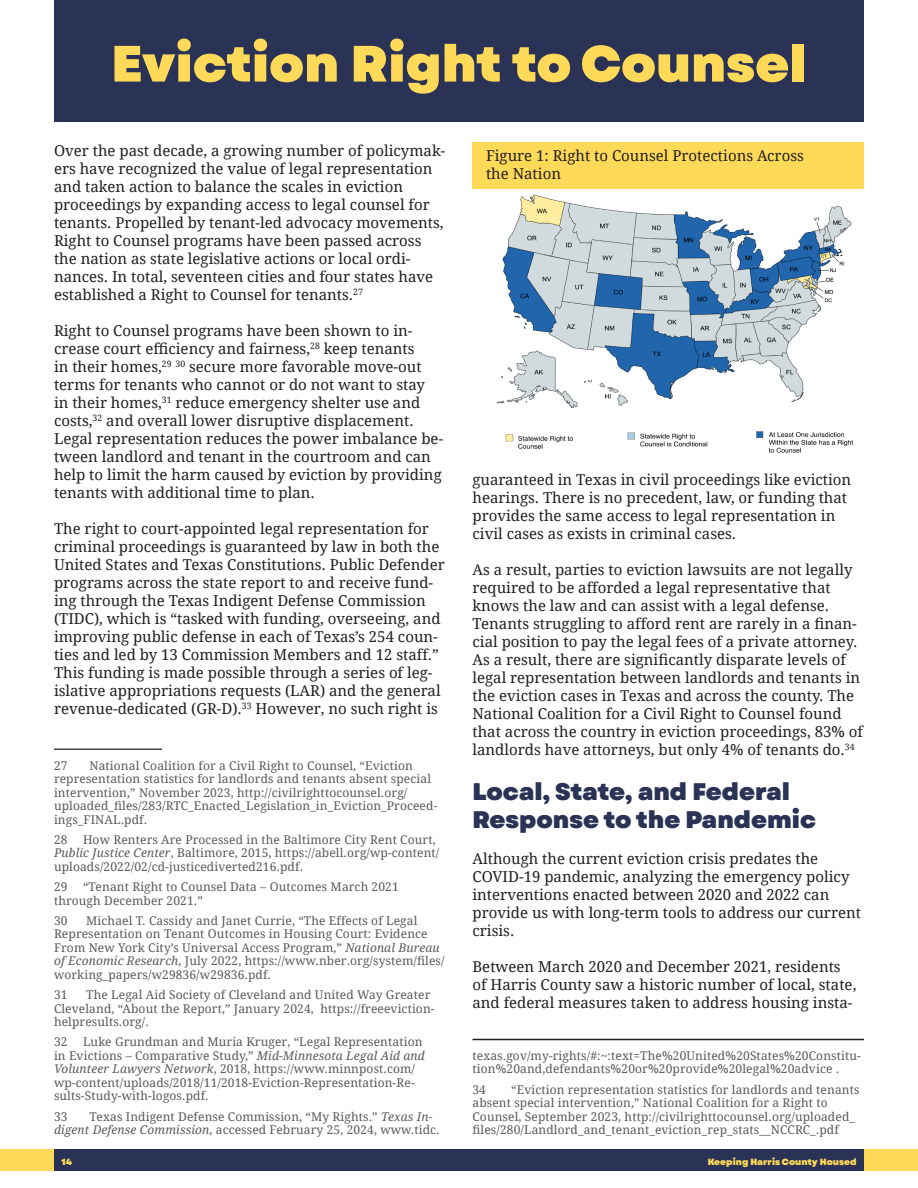
<style>
.page{position:relative;width:918px;height:1188px;background:#fff}
.page>*{position:absolute;margin:0;border:0;box-sizing:border-box;transform-origin:0 0}
.Heading_1{font:800 51px "Garet";color:#ffda59}
.section_header{font:800 24px/27.6px "Garet";color:#2a3255}
.t1{font:15px/18px "Droid Serif";color:#231f20}
.Footnotes{font:12px/13.5px "Droid Serif";letter-spacing:.01em;color:#585b5a}
.t2{font:800 9px "Garet";color:#ffda59}
.s1{font-style:italic}
</style>
<div class="page">
<div style="left:0;top:1149px;width:918px;height:22px;background:#ffda59"></div>
<div style="left:54px;top:1149px;width:810px;height:22px;background:#2a3255"></div>
<div style="left:54px;top:0;width:810px;height:122px;background:#2a3255"></div>
<hr style="left:54px;top:748px;width:108px;height:2px;background:#444">
<hr style="left:472px;top:1039px;width:392px;height:1px;background:#231f20">
<img style="left:496px;top:194px;width:357px;height:259px">
<div style="left:472px;top:142px;width:392px;height:29px;background:#ffda59"></div>
<div style="left:472px;top:160px;width:392px;height:29px;background:#ffda59"></div>
<div style="left:477px;top:409px;width:81px;height:21px;background:#fff"></div>
<p class="Heading_1" style="left:111px;top:30px;width:697px">Eviction Right to Counsel</p>
<p class="t1" style="left:54px;top:142px;width:393px">Over the past decade, a growing number of policymak&shy;ers have recognized the value of legal representation and taken action to balance the scales in eviction proceedings by expanding access to legal counsel for tenants. Propelled by tenant-led advocacy movements, Right to Counsel programs have been passed across the nation as state legislative actions or local ordi&shy;nances. In total, seventeen cities and four states have established a Right to Counsel for tenants.<sup>27</sup></p>
<p class="t1" style="left:54px;top:322px;width:391px">Right to Counsel programs have been shown to in&shy;crease court efficiency and fairness,<sup>28</sup> keep tenants<br>in their homes,<sup>29</sup> <sup>30</sup> secure more favorable move-out terms for tenants who cannot or do not want to stay<br>in their homes,<sup>31</sup> reduce emergency shelter use and costs,<sup>32</sup> and overall lower disruptive displacement.<br>Legal representation reduces the power imbalance be&shy;tween landlord and tenant in the courtroom and can help to limit the harm caused by eviction by providing tenants with additional time to plan.</p>
<p class="t1" style="left:54px;top:520px;width:392px">The right to court-appointed legal representation for criminal proceedings is guaranteed by law in both the United States and Texas Constitutions. Public Defender programs across the state report to and receive fund&shy;ing through the Texas Indigent Defense Commission (TIDC), which is “tasked with funding, overseeing, and improving public defense in each of Texas’s 254 coun&shy;ties and led by 13 Commission Members and 12 staff.” This funding is made possible through a series of leg&shy;islative appropriations requests (LAR) and the general revenue-dedicated (GR-D).<sup>33</sup> However, no such right is</p>
<p class="Footnotes" style="left:54px;top:758px;width:385px;text-indent:35px">National Coalition for a Civil Right to Counsel, “Eviction representation statistics for landlords and tenants absent special intervention,” November 2023, http://civilrighttocounsel.org/ uploaded_files/283/RTC_Enacted_Legislation_in_Eviction_Proceed&shy;ings_FINAL.pdf.</p>
<p class="Footnotes" style="left:54px;top:832px;width:15px">28</p>
<p class="Footnotes" style="left:54px;top:758px;width:15px">27</p>
<p class="Footnotes" style="left:54px;top:832px;width:387px;text-indent:29px">How Renters Are Processed in the Baltimore City Rent Court,<br><span class="s1">Public Justice Center</span>, Baltimore, 2015, https://abell.org/wp-content/ uploads/2022/02/cd-justicediverted216.pdf.</p>
<p class="Footnotes" style="left:54px;top:880px;width:15px">29</p>
<p class="Footnotes" style="left:54px;top:880px;width:346px;text-indent:29px">“Tenant Right to Counsel Data – Outcomes March 2021 through December 2021.”</p>
<p class="Footnotes" style="left:54px;top:913px;width:15px">30</p>
<p class="Footnotes" style="left:54px;top:913px;width:392px;text-indent:32px">Michael T. Cassidy and Janet Currie, “The Effects of Legal Representation on Tenant Outcomes in Housing Court: Evidence From New York City’s Universal Access Program,” <span class="s1">National Bureau of Economic Research</span>, July 2022, https://www.nber.org/system/files/ working_papers/w29836/w29836.pdf.</p>
<p class="Footnotes" style="left:54px;top:988px;width:15px">31</p>
<p class="Footnotes" style="left:54px;top:988px;width:382px;text-indent:32px">The Legal Aid Society of Cleveland and United Way Greater<br>Cleveland, “About the Report,” January 2024, https://freeeviction&shy;helpresults.org/.</p>
<p class="Footnotes" style="left:54px;top:1035px;width:15px">32</p>
<p class="Footnotes" style="left:54px;top:1035px;width:372px;text-indent:29px">Luke Grundman and Muria Kruger, “Legal Representation in Evictions – Comparative Study,” <span class="s1">Mid-Minnesota Legal Aid and Volunteer Lawyers Network</span>, 2018, https://www.minnpost.com/ wp-content/uploads/2018/11/2018-Eviction-Representation-Re&shy;sults-Study-with-logos.pdf.</p>
<p class="Footnotes" style="left:54px;top:1109px;width:15px">33</p>
<p class="Footnotes" style="left:54px;top:1109px;width:387px;text-indent:35px">Texas Indigent Defense Commission, “My Rights.” <span class="s1">Texas In&shy;digent Defense Commission</span>, accessed February 25, 2024, www.tidc.</p>
<p class="t1" style="left:486px;top:146px;width:319px">Figure 1: Right to Counsel Protections Across</p>
<p class="t1" style="left:486px;top:164px;width:77px">the Nation</p>
<p class="t1" style="left:472px;top:470px;width:380px">guaranteed in Texas in civil proceedings like eviction hearings. There is no precedent, law, or funding that provides the same access to legal representation in civil cases as exists in criminal cases.</p>
<p class="t1" style="left:472px;top:560px;width:392px">As a result, parties to eviction lawsuits are not legally required to be afforded a legal representative that knows the law and can assist with a legal defense.<br>Tenants struggling to afford rent are rarely in a finan&shy;cial position to pay the legal fees of a private attorney.<br>As a result, there are significantly disparate levels of legal representation between landlords and tenants in the eviction cases in Texas and across the county. The National Coalition for a Civil Right to Counsel found that across the country in eviction proceedings, 83% of landlords have attorneys, but only 4% of tenants do.<sup>34</sup></p>
<p class="section_header" style="left:472px;top:779px;width:345px">Local, State, and Federal<br>Response to the Pandemic</p>
<p class="t1" style="left:472px;top:849px;width:390px">Although the current eviction crisis predates the COVID-19 pandemic, analyzing the emergency policy interventions enacted between 2020 and 2022 can provide us with long-term tools to address our current crisis.</p>
<p class="t1" style="left:472px;top:957px;width:385px">Between March 2020 and December 2021, residents of Harris County saw a historic number of local, state, and federal measures taken to address housing insta-</p>
<p class="Footnotes" style="left:472px;top:1048px;width:390px">texas.gov/my-rights/#:~:text=The%20United%20States%20Constitu&shy;tion%20and,defendants%20or%20provide%20legal%20advice .</p>
<p class="Footnotes" style="left:472px;top:1082px;width:15px">34</p>
<p class="Footnotes" style="left:472px;top:1082px;width:389px;text-indent:39px">“Eviction representation statistics for landlords and tenants absent special intervention,” National Coalition for a Right to Counsel, September 2023, http://civilrighttocounsel.org/uploaded_ files/280/Landlord_and_tenant_eviction_rep_stats__NCCRC_.pdf</p>
<p class="t2" style="left:62px;top:1156px;width:12px">14</p>
<p class="t2" style="left:708px;top:1156px;width:150px">Keeping Harris County Housed</p>
</div>
